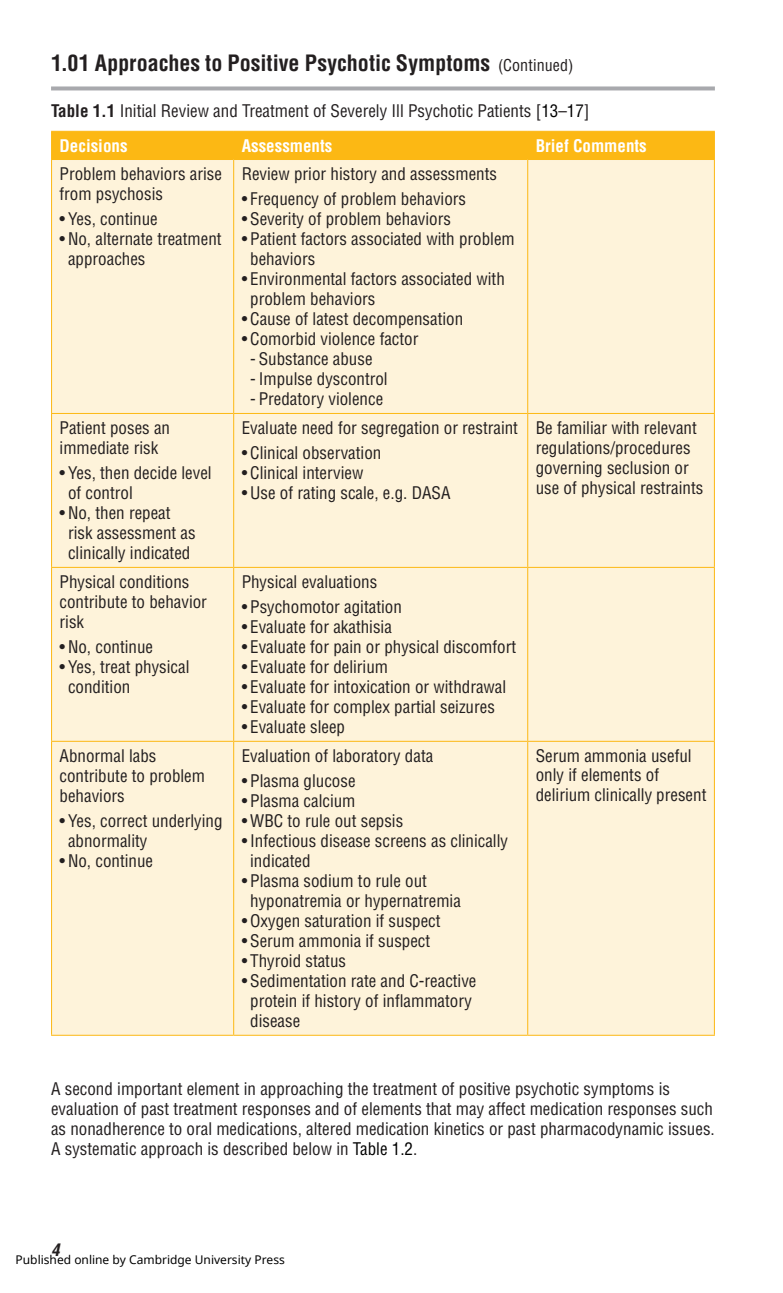
<style>
.page{position:relative;width:783px;height:1293px;background:#fff}
.page>*{position:absolute;margin:0;border:0;box-sizing:border-box;transform-origin:0 0}
._00_Part_2_Drug_Titl{font:700 condensed 22px "Helvetica LT Std";color:#231f20}
.TSN{font:condensed 17px/20px "Helvetica LT Std";color:#231f20}
.TB{font:condensed 17px/20px "Helvetica LT Std";color:#231f20}
.TT{font:condensed 17px "Helvetica LT Std";color:#231f20}
.TCH{font:700 condensed 17px "Helvetica LT Std";color:#fff}
._00_Folio{font:italic 700 condensed 17px "Helvetica LT Std";color:#231f20}
.t1{font:12px "Noto Sans";color:#000}
.s1{font-weight:400;font-size:16px}
.s2{font-weight:700}
.s3{color:#000}
</style>
<div class="page">
<svg style="left:51px;top:86px;width:663px;height:4px;background:#b2b3b6"></svg>
<div style="left:52px;top:160px;width:661px;height:874px;background:#fef3da"></div>
<div style="left:51px;top:131px;width:663px;height:28px;background:#fcb814"></div>
<hr style="left:51px;top:159px;width:183px;height:1px;background:#fcb814">
<hr style="left:51px;top:160px;width:1px;height:253px;background:#fcb814">
<hr style="left:234px;top:159px;width:293px;height:1px;background:#fcb814">
<hr style="left:233px;top:160px;width:1px;height:253px;background:#fcb814">
<hr style="left:527px;top:159px;width:187px;height:1px;background:#fcb814">
<hr style="left:527px;top:160px;width:1px;height:253px;background:#fcb814">
<hr style="left:713px;top:160px;width:1px;height:253px;background:#fcb814">
<hr style="left:51px;top:413px;width:183px;height:1px;background:#fcb814">
<hr style="left:51px;top:414px;width:1px;height:153px;background:#fcb814">
<hr style="left:234px;top:413px;width:293px;height:1px;background:#fcb814">
<hr style="left:233px;top:414px;width:1px;height:153px;background:#fcb814">
<hr style="left:527px;top:413px;width:187px;height:1px;background:#fcb814">
<hr style="left:527px;top:414px;width:1px;height:153px;background:#fcb814">
<hr style="left:713px;top:414px;width:1px;height:153px;background:#fcb814">
<hr style="left:51px;top:567px;width:183px;height:1px;background:#fcb814">
<hr style="left:51px;top:568px;width:1px;height:173px;background:#fcb814">
<hr style="left:234px;top:567px;width:293px;height:1px;background:#fcb814">
<hr style="left:233px;top:568px;width:1px;height:173px;background:#fcb814">
<hr style="left:527px;top:567px;width:187px;height:1px;background:#fcb814">
<hr style="left:527px;top:568px;width:1px;height:173px;background:#fcb814">
<hr style="left:713px;top:568px;width:1px;height:173px;background:#fcb814">
<hr style="left:51px;top:741px;width:183px;height:1px;background:#fcb814">
<hr style="left:51px;top:742px;width:1px;height:292px;background:#fcb814">
<hr style="left:234px;top:741px;width:293px;height:1px;background:#fcb814">
<hr style="left:233px;top:742px;width:1px;height:292px;background:#fcb814">
<hr style="left:527px;top:741px;width:187px;height:1px;background:#fcb814">
<hr style="left:527px;top:742px;width:1px;height:292px;background:#fcb814">
<hr style="left:713px;top:742px;width:1px;height:292px;background:#fcb814">
<hr style="left:51px;top:1034px;width:183px;height:1px;background:#fcb814">
<hr style="left:234px;top:1034px;width:293px;height:1px;background:#fcb814">
<hr style="left:527px;top:1034px;width:187px;height:1px;background:#fcb814">
<p class="_00_Part_2_Drug_Titl" style="left:51px;top:49px;width:524px">1.01 Approaches to Positive Psychotic Symptoms <span class="s1">(Continued)</span></p>
<p class="TT" style="left:51px;top:100px;width:540px"><span class="s2">Table 1.1</span> Initial Review and Treatment of Severely Ill Psychotic Patients [<span class="s3">13</span>–<span class="s3">17</span>]</p>
<p class="TCH" style="left:60px;top:135px;width:69px">Decisions</p>
<p class="TCH" style="left:242px;top:135px;width:92px">Assessments</p>
<p class="TCH" style="left:535px;top:135px;width:112px">Brief Comments</p>
<p class="TB" style="left:60px;top:163px;width:164px">Problem behaviors arise from psychosis</p>
<p class="TSN" style="left:60px;top:209px;width:100px">• Yes, continue</p>
<p class="TSN" style="left:68px;top:229px;width:155px;text-indent:-9px">• No, alternate treatment approaches</p>
<p class="TB" style="left:241px;top:163px;width:257px">Review prior history and assessments</p>
<p class="TSN" style="left:242px;top:189px;width:226px">• Frequency of problem behaviors</p>
<p class="TSN" style="left:242px;top:209px;width:211px">• Severity of problem behaviors</p>
<p class="TSN" style="left:250px;top:229px;width:266px;text-indent:-9px">• Patient factors associated with problem behaviors</p>
<p class="TSN" style="left:250px;top:269px;width:256px;text-indent:-9px">• Environmental factors associated with problem behaviors</p>
<p class="TSN" style="left:242px;top:309px;width:223px">• Cause of latest decompensation</p>
<p class="TSN" style="left:242px;top:329px;width:178px">• Comorbid violence factor</p>
<p class="TSN" style="left:250px;top:349px;width:124px">- Substance abuse</p>
<p class="TSN" style="left:250px;top:369px;width:139px">- Impulse dyscontrol</p>
<p class="TSN" style="left:250px;top:389px;width:134px">- Predatory violence</p>
<p class="TB" style="left:60px;top:417px;width:112px">Patient poses an immediate risk</p>
<p class="TSN" style="left:68px;top:463px;width:145px;text-indent:-9px">• Yes, then decide level of control</p>
<p class="TSN" style="left:68px;top:503px;width:129px;text-indent:-9px">• No, then repeat risk assessment as clinically indicated</p>
<p class="TB" style="left:60px;top:571px;width:149px">Physical conditions contribute to behavior risk</p>
<p class="TSN" style="left:60px;top:637px;width:95px">• No, continue</p>
<p class="TSN" style="left:68px;top:657px;width:123px;text-indent:-9px">• Yes, treat physical condition</p>
<p class="TB" style="left:60px;top:745px;width:147px">Abnormal labs contribute to problem behaviors</p>
<p class="TSN" style="left:68px;top:811px;width:156px;text-indent:-9px">• Yes, correct underlying abnormality</p>
<p class="TSN" style="left:60px;top:851px;width:95px">• No, continue</p>
<p class="TB" style="left:241px;top:417px;width:278px">Evaluate need for segregation or restraint</p>
<p class="TSN" style="left:242px;top:443px;width:141px">• Clinical observation</p>
<p class="TSN" style="left:242px;top:463px;width:123px">• Clinical interview</p>
<p class="TSN" style="left:242px;top:483px;width:210px">• Use of rating scale, e.g. DASA</p>
<p class="TB" style="left:535px;top:417px;width:169px">Be familiar with relevant regulations/procedures governing seclusion or use of physical restraints</p>
<p class="TB" style="left:241px;top:571px;width:137px">Physical evaluations</p>
<p class="TSN" style="left:242px;top:597px;width:162px">• Psychomotor agitation</p>
<p class="TSN" style="left:242px;top:617px;width:152px">• Evaluate for akathisia</p>
<p class="TSN" style="left:242px;top:637px;width:276px">• Evaluate for pain or physical discomfort</p>
<p class="TSN" style="left:242px;top:657px;width:148px">• Evaluate for delirium</p>
<p class="TSN" style="left:242px;top:677px;width:266px">• Evaluate for intoxication or withdrawal</p>
<p class="TSN" style="left:242px;top:697px;width:254px">• Evaluate for complex partial seizures</p>
<p class="TSN" style="left:242px;top:717px;width:105px">• Evaluate sleep</p>
<p class="TB" style="left:241px;top:745px;width:193px">Evaluation of laboratory data</p>
<p class="TSN" style="left:242px;top:771px;width:115px">• Plasma glucose</p>
<p class="TSN" style="left:242px;top:791px;width:115px">• Plasma calcium</p>
<p class="TSN" style="left:242px;top:811px;width:163px">• WBC to rule out sepsis</p>
<p class="TSN" style="left:250px;top:831px;width:259px;text-indent:-9px">• Infectious disease screens as clinically indicated</p>
<p class="TSN" style="left:250px;top:871px;width:212px;text-indent:-9px">• Plasma sodium to rule out hyponatremia or hypernatremia</p>
<p class="TSN" style="left:242px;top:911px;width:200px">• Oxygen saturation if suspect</p>
<p class="TSN" style="left:242px;top:931px;width:190px">• Serum ammonia if suspect</p>
<p class="TSN" style="left:242px;top:951px;width:106px">• Thyroid status</p>
<p class="TSN" style="left:250px;top:971px;width:228px;text-indent:-9px">• Sedimentation rate and C-reactive protein if history of inflammatory disease</p>
<p class="TB" style="left:535px;top:745px;width:172px">Serum ammonia useful only if elements of delirium clinically present</p>
<p class="TSN" style="left:51px;top:1079px;width:665px">A second important element in approaching the treatment of positive psychotic symptoms is evaluation of past treatment responses and of elements that may affect medication responses such as nonadherence to oral medications, altered medication kinetics or past pharmacodynamic issues.<br>A systematic approach is described below in <span class="s3">Table 1.2</span>.</p>
<p class="_00_Folio" style="left:51px;top:1238px;width:10px">4</p>
<p class="t1" style="left:16px;top:1251px;width:271px">Published online by Cambridge University Press</p>
</div>
